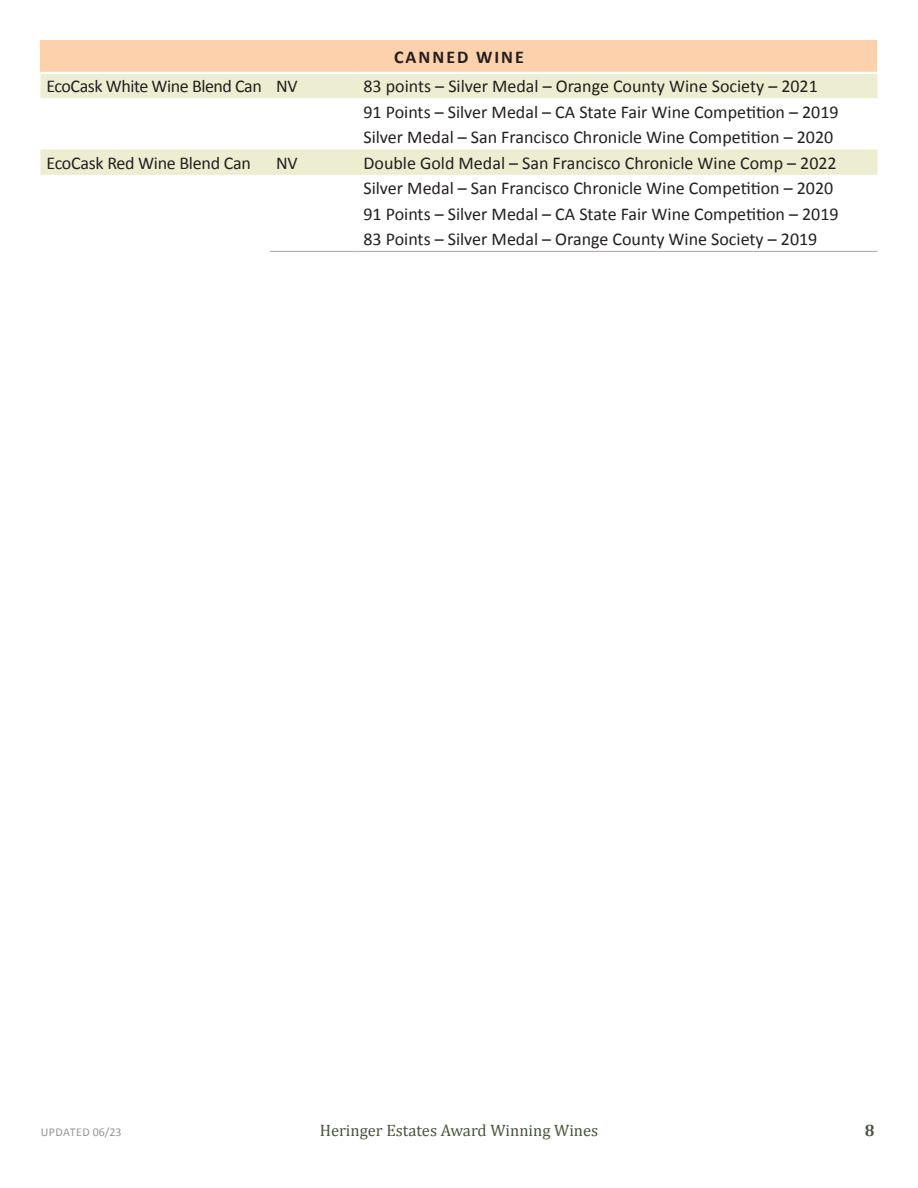
<style>
.page{position:relative;width:918px;height:1188px;background:#fff}
.page>*{position:absolute;margin:0;border:0;box-sizing:border-box;transform-origin:0 0}
.t1{font:18px "Calibri";color:#231f20}
.t2{font:18px "Calibri";letter-spacing:-.025em;color:#231f20}
.t3{font:700 18px "Calibri";letter-spacing:.115em;color:#231f20}
.t4{font:16.5px "Cambria";color:#47563b}
.t5{font:700 16.5px "Cambria";color:#47563b}
.t6{font:12px "Calibri";letter-spacing:.03em;color:#939598}
</style>
<div class="page">
<div style="left:40px;top:40px;width:838px;height:33px;background:#fdd1ab"></div>
<div style="left:40px;top:74px;width:838px;height:24px;background:#edeed1"></div>
<div style="left:40px;top:149px;width:838px;height:26px;background:#edeed1"></div>
<hr style="left:40px;top:72px;width:230px;height:2px;background:#fff">
<hr style="left:270px;top:72px;width:87px;height:2px;background:#fff">
<hr style="left:357px;top:72px;width:521px;height:2px;background:#fff">
<hr style="left:270px;top:251px;width:87px;height:1px;background:#a8a9ad">
<hr style="left:357px;top:251px;width:521px;height:1px;background:#a8a9ad">
<p class="t3" style="left:394px;top:45px;width:131px">CANNED WINE</p>
<p class="t2" style="left:46px;top:74px;width:217px">EcoCask White Wine Blend Can</p>
<p class="t1" style="left:276px;top:74px;width:23px">NV</p>
<p class="t1" style="left:363px;top:74px;width:456px">83 points – Silver Medal – Orange County Wine Society – 2021</p>
<p class="t1" style="left:363px;top:99px;width:477px">91 Points – Silver Medal – CA State Fair Wine Competition – 2019</p>
<p class="t1" style="left:363px;top:125px;width:471px">Silver Medal – San Francisco Chronicle Wine Competition – 2020</p>
<p class="t1" style="left:46px;top:150px;width:206px">EcoCask Red Wine Blend Can</p>
<p class="t1" style="left:276px;top:150px;width:23px">NV</p>
<p class="t1" style="left:363px;top:150px;width:475px">Double Gold Medal – San Francisco Chronicle Wine Comp – 2022</p>
<p class="t1" style="left:363px;top:176px;width:471px">Silver Medal – San Francisco Chronicle Wine Competition – 2020</p>
<p class="t1" style="left:363px;top:201px;width:477px">91 Points – Silver Medal – CA State Fair Wine Competition – 2019</p>
<p class="t1" style="left:363px;top:227px;width:455px">83 Points – Silver Medal – Orange County Wine Society – 2019</p>
<p class="t6" style="left:41px;top:1124px;width:82px">UPDATED 06/23</p>
<p class="t4" style="left:320px;top:1121px;width:280px">Heringer Estates Award Winning Wines</p>
<p class="t5" style="left:865px;top:1120px;width:11px">8</p>
</div>
